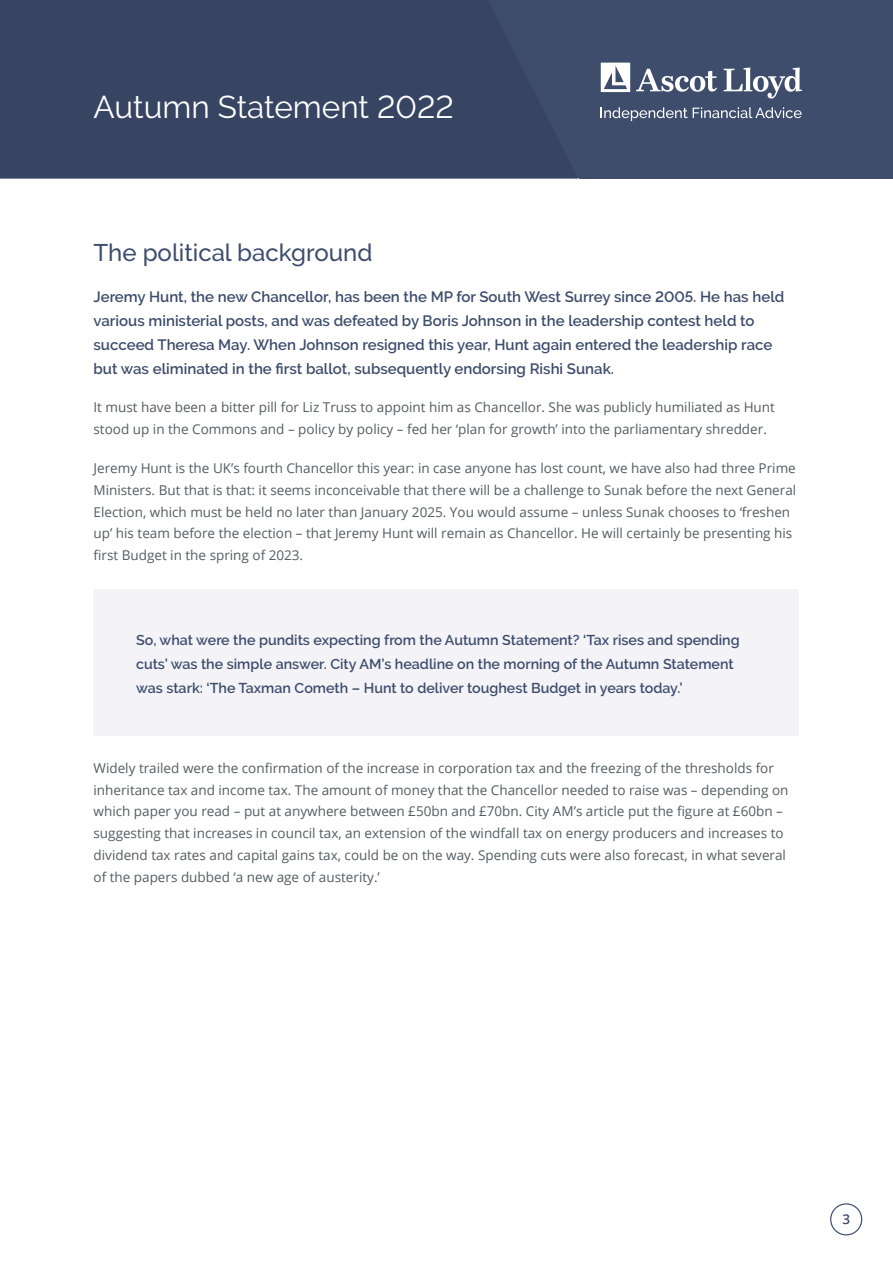
<style>
.page{position:relative;width:893px;height:1263px;background:#fff}
.page>*{position:absolute;margin:0;border:0;box-sizing:border-box;transform-origin:0 0}
.t1{font:31.5px "Raleway";color:#fff}
.t2{font:500 24px "Raleway";color:#3e4d6c}
.t3{font:600 15px/24px "Raleway";color:#3e4d6c}
.t4{font:600 14.25px/24px "Raleway";color:#3e4d6c}
.t5{font:13.5px/21.8px "Open Sans";color:#535d62}
.t6{font:600 13.5px "Open Sans";color:#3e4d6c}
</style>
<div class="page">
<svg style="left:830px;top:1203px;width:32px;height:32px"></svg>
<div style="left:0;top:0;width:893px;height:179px;background:#374563"></div>
<svg style="left:0;top:178px;width:578px;height:1px"></svg>
<svg style="left:636px;top:68px;width:166px;height:31px"></svg>
<svg style="left:601px;top:63px;width:29px;height:29px"></svg>
<svg style="left:601px;top:107px;width:201px;height:14px"></svg>
<div style="left:94px;top:589px;width:705px;height:147px;background:#f4f4f8"></div>
<h1 class="t1" style="left:94px;top:89px;width:362px">Autumn Statement 2022</h1>
<h2 class="t2" style="left:94px;top:238px;width:280px">The political background</h2>
<p class="t3" style="left:94px;top:284px;width:692px">Jeremy Hunt, the new Chancellor, has been the MP for South West Surrey since 2005. He has held various ministerial posts, and was defeated by Boris Johnson in the leadership contest held to succeed Theresa May. When Johnson resigned this year, Hunt again entered the leadership race but was eliminated in the first ballot, subsequently endorsing Rishi Sunak.</p>
<p class="t5" style="left:94px;top:396px;width:683px">It must have been a bitter pill for Liz Truss to appoint him as Chancellor. She was publicly humiliated as Hunt stood up in the Commons and – policy by policy – fed her ‘plan for growth’ into the parliamentary shredder.</p>
<p class="t5" style="left:94px;top:457px;width:704px">Jeremy Hunt is the UK’s fourth Chancellor this year: in case anyone has lost count, we have also had three Prime Ministers. But that is that: it seems inconceivable that there will be a challenge to Sunak before the next General Election, which must be held no later than January 2025. You would assume – unless Sunak chooses to ‘freshen up’ his team before the election – that Jeremy Hunt will remain as Chancellor. He will certainly be presenting his first Budget in the spring of 2023.</p>
<p class="t4" style="left:136px;top:628px;width:605px">So, what were the pundits expecting from the Autumn Statement? ‘Tax rises and spending cuts’ was the simple answer. City AM’s headline on the morning of the Autumn Statement was stark: ‘The Taxman Cometh – Hunt to deliver toughest Budget in years today.’</p>
<p class="t5" style="left:94px;top:757px;width:696px">Widely trailed were the confirmation of the increase in corporation tax and the freezing of the thresholds for inheritance tax and income tax. The amount of money that the Chancellor needed to raise was – depending on which paper you read – put at anywhere between £50bn and £70bn. City AM’s article put the figure at £60bn – suggesting that increases in council tax, an extension of the windfall tax on energy producers and increases to dividend tax rates and capital gains tax, could be on the way. Spending cuts were also forecast, in what several of the papers dubbed ‘a new age of austerity.’</p>
<p class="t6" style="left:842px;top:1209px;width:9px">3</p>
</div>
